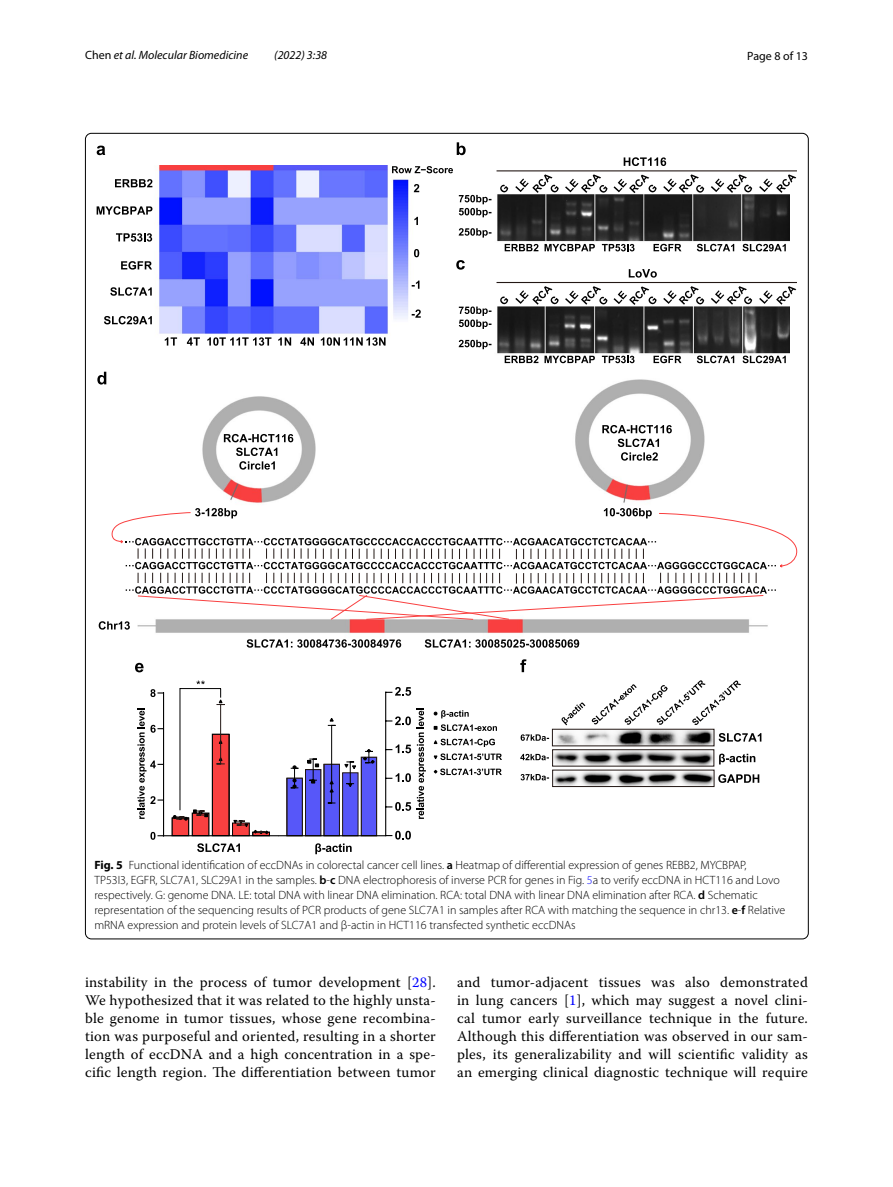
<style>
.page{position:relative;width:893px;height:1187px;background:#fff}
.page>*{position:absolute;margin:0;border:0;box-sizing:border-box;transform-origin:0 0}
.t1{font:14.7px/18px "Warnock Pro";letter-spacing:.015em;color:#000;text-align:justify}
.t2{font:300 12px/15px "Myriad Pro";color:#000}
.t3{font:italic 12px "Myriad Pro";color:#000}
.t4{font:12px "Myriad Pro";color:#000}
.s1{font-style:normal}
.s2{font-weight:700}
.s3{font-weight:600}
.s4{color:#00f}
</style>
<div class="page">
<img style="left:137px;top:165px;width:653px;height:621px">
<svg style="left:97px;top:146px;width:8px;height:9px"></svg>
<svg style="left:165px;top:337px;width:12px;height:8px"></svg>
<svg style="left:187px;top:337px;width:13px;height:8px"></svg>
<svg style="left:207px;top:337px;width:64px;height:9px"></svg>
<svg style="left:278px;top:337px;width:13px;height:8px"></svg>
<svg style="left:300px;top:337px;width:14px;height:8px"></svg>
<svg style="left:321px;top:337px;width:65px;height:9px"></svg>
<svg style="left:115px;top:179px;width:37px;height:8px"></svg>
<svg style="left:97px;top:206px;width:55px;height:9px"></svg>
<svg style="left:116px;top:233px;width:36px;height:8px"></svg>
<svg style="left:121px;top:261px;width:31px;height:8px"></svg>
<svg style="left:110px;top:287px;width:42px;height:9px"></svg>
<svg style="left:104px;top:316px;width:48px;height:8px"></svg>
<svg style="left:392px;top:166px;width:61px;height:7px"></svg>
<svg style="left:414px;top:184px;width:5px;height:8px"></svg>
<svg style="left:412px;top:309px;width:9px;height:9px"></svg>
<svg style="left:414px;top:249px;width:5px;height:8px"></svg>
<svg style="left:414px;top:217px;width:4px;height:8px"></svg>
<svg style="left:412px;top:280px;width:7px;height:9px"></svg>
<svg style="left:457px;top:142px;width:9px;height:13px"></svg>
<svg style="left:456px;top:260px;width:9px;height:9px"></svg>
<svg style="left:500px;top:185px;width:8px;height:7px"></svg>
<svg style="left:224px;top:434px;width:69px;height:35px"></svg>
<svg style="left:602px;top:425px;width:70px;height:35px"></svg>
<svg style="left:604px;top:508px;width:48px;height:4px"></svg>
<svg style="left:195px;top:508px;width:42px;height:4px"></svg>
<svg style="left:425px;top:639px;width:154px;height:8px"></svg>
<svg style="left:111px;top:512px;width:686px;height:108px"></svg>
<svg style="left:247px;top:639px;width:154px;height:8px"></svg>
<svg style="left:99px;top:538px;width:677px;height:91px"></svg>
<svg style="left:97px;top:371px;width:9px;height:13px"></svg>
<svg style="left:505px;top:244px;width:33px;height:7px"></svg>
<svg style="left:544px;top:244px;width:51px;height:7px"></svg>
<svg style="left:602px;top:244px;width:33px;height:7px"></svg>
<svg style="left:653px;top:244px;width:28px;height:7px"></svg>
<svg style="left:697px;top:244px;width:37px;height:7px"></svg>
<svg style="left:743px;top:244px;width:43px;height:7px"></svg>
<svg style="left:459px;top:228px;width:32px;height:9px"></svg>
<svg style="left:459px;top:195px;width:32px;height:22px"></svg>
<svg style="left:624px;top:157px;width:42px;height:9px"></svg>
<hr style="left:497px;top:170px;width:300px;height:1px;background:#231815">
<div style="left:252px;top:831px;width:18px;height:4px;border:1px solid #000"></div>
<svg style="left:232px;top:822px;width:17px;height:13px"></svg>
<div style="left:212px;top:734px;width:17px;height:101px;background:#f94040"></div>
<div style="left:212px;top:734px;width:17px;height:101px;border:1px solid #000"></div>
<div style="left:192px;top:813px;width:17px;height:22px;background:#f94040"></div>
<div style="left:192px;top:812px;width:17px;height:23px;border:1px solid #000"></div>
<div style="left:172px;top:817px;width:17px;height:18px;background:#f94040"></div>
<div style="left:172px;top:817px;width:17px;height:18px;border:1px solid #000"></div>
<hr style="left:163px;top:835px;width:116px;height:1px;background:#000">
<hr style="left:163px;top:692px;width:1px;height:144px;background:#000">
<svg style="left:150px;top:831px;width:14px;height:8px"></svg>
<svg style="left:150px;top:689px;width:14px;height:8px"></svg>
<svg style="left:233px;top:819px;width:36px;height:15px"></svg>
<svg style="left:173px;top:809px;width:35px;height:11px"></svg>
<svg style="left:197px;top:843px;width:43px;height:9px"></svg>
<svg style="left:137px;top:708px;width:26px;height:110px"></svg>
<svg style="left:196px;top:680px;width:9px;height:4px"></svg>
<hr style="left:180px;top:688px;width:1px;height:122px;background:#000">
<hr style="left:180px;top:688px;width:41px;height:1px;background:#000">
<svg style="left:216px;top:688px;width:10px;height:76px"></svg>
<div style="left:361px;top:757px;width:16px;height:78px;background:#5757f9"></div>
<div style="left:361px;top:756px;width:16px;height:80px;border:1px solid #231815"></div>
<div style="left:342px;top:772px;width:16px;height:64px;background:#5757f9;border:1px solid #231815"></div>
<div style="left:324px;top:764px;width:15px;height:71px;background:#5757f9"></div>
<div style="left:324px;top:764px;width:16px;height:72px;border:1px solid #231815"></div>
<div style="left:305px;top:769px;width:16px;height:66px;background:#5757f9"></div>
<div style="left:305px;top:769px;width:16px;height:67px;border:1px solid #231815"></div>
<div style="left:287px;top:778px;width:15px;height:57px;background:#5757f9"></div>
<div style="left:287px;top:777px;width:16px;height:59px;border:1px solid #231815"></div>
<hr style="left:278px;top:835px;width:107px;height:1px;background:#000">
<hr style="left:385px;top:691px;width:1px;height:145px;background:#000">
<svg style="left:386px;top:830px;width:25px;height:9px"></svg>
<svg style="left:386px;top:802px;width:25px;height:8px"></svg>
<svg style="left:386px;top:773px;width:25px;height:9px"></svg>
<svg style="left:386px;top:744px;width:25px;height:9px"></svg>
<svg style="left:386px;top:716px;width:25px;height:9px"></svg>
<svg style="left:386px;top:687px;width:25px;height:8px"></svg>
<svg style="left:363px;top:748px;width:12px;height:15px"></svg>
<svg style="left:344px;top:761px;width:12px;height:26px"></svg>
<svg style="left:327px;top:717px;width:9px;height:86px"></svg>
<svg style="left:307px;top:758px;width:12px;height:25px"></svg>
<svg style="left:290px;top:765px;width:9px;height:23px"></svg>
<svg style="left:417px;top:708px;width:9px;height:110px"></svg>
<svg style="left:434px;top:710px;width:35px;height:8px"></svg>
<svg style="left:434px;top:724px;width:63px;height:7px"></svg>
<svg style="left:433px;top:738px;width:62px;height:9px"></svg>
<svg style="left:434px;top:753px;width:68px;height:7px"></svg>
<svg style="left:433px;top:768px;width:69px;height:7px"></svg>
<svg style="left:315px;top:843px;width:37px;height:11px"></svg>
<svg style="left:520px;top:680px;width:241px;height:107px"></svg>
<svg style="left:135px;top:662px;width:9px;height:10px"></svg>
<svg style="left:520px;top:659px;width:6px;height:13px"></svg>
<svg style="left:515px;top:174px;width:44px;height:19px"></svg>
<svg style="left:565px;top:174px;width:42px;height:19px"></svg>
<svg style="left:613px;top:175px;width:44px;height:18px"></svg>
<svg style="left:663px;top:174px;width:41px;height:19px"></svg>
<svg style="left:711px;top:174px;width:41px;height:19px"></svg>
<svg style="left:759px;top:174px;width:37px;height:19px"></svg>
<svg style="left:459px;top:340px;width:32px;height:9px"></svg>
<svg style="left:459px;top:306px;width:32px;height:23px"></svg>
<svg style="left:629px;top:269px;width:28px;height:8px"></svg>
<hr style="left:497px;top:282px;width:300px;height:1px;background:#231815">
<svg style="left:500px;top:296px;width:8px;height:8px"></svg>
<svg style="left:505px;top:355px;width:33px;height:8px"></svg>
<svg style="left:544px;top:355px;width:51px;height:8px"></svg>
<svg style="left:602px;top:355px;width:33px;height:8px"></svg>
<svg style="left:653px;top:355px;width:28px;height:8px"></svg>
<svg style="left:697px;top:355px;width:37px;height:8px"></svg>
<svg style="left:743px;top:355px;width:43px;height:8px"></svg>
<svg style="left:515px;top:286px;width:44px;height:19px"></svg>
<svg style="left:565px;top:286px;width:42px;height:19px"></svg>
<svg style="left:613px;top:286px;width:44px;height:19px"></svg>
<svg style="left:663px;top:286px;width:41px;height:19px"></svg>
<svg style="left:711px;top:286px;width:41px;height:19px"></svg>
<svg style="left:759px;top:286px;width:37px;height:19px"></svg>
<p class="t3" style="left:85px;top:48px;width:165px"><span class="s1">Chen</span> et al. Molecular Biomedicine</p>
<p class="t3" style="left:274px;top:48px;width:54px">(2022) 3:38</p>
<p class="t4" style="left:747px;top:48px;width:62px">Page 8 of 13</p>
<p class="t2" style="left:94px;top:858px;width:692px"><span class="s2">Fig. 5</span> Functional identification of eccDNAs in colorectal cancer cell lines. <span class="s3">a</span> Heatmap of differential expression of genes REBB2, MYCBPAP,<br>TP53I3, EGFR, SLC7A1, SLC29A1 in the samples. <span class="s3">b</span>-<span class="s3">c</span> DNA electrophoresis of inverse PCR for genes in Fig. <span class="s4">5</span>a to verify eccDNA in HCT116 and Lovo respectively. G: genome DNA. LE: total DNA with linear DNA elimination. RCA: total DNA with linear DNA elimination after RCA. <span class="s3">d</span> Schematic representation of the sequencing results of PCR products of gene SLC7A1 in samples after RCA with matching the sequence in chr13. <span class="s3">e</span>-<span class="s3">f</span> Relative mRNA expression and protein levels of SLC7A1 and β-actin in HCT116 transfected synthetic eccDNAs</p>
<p class="t1" style="left:85px;top:972px;width:352px">instability in the process of tumor development [<span class="s4">28</span>].<br>We hypothesized that it was related to the highly unsta&shy;ble genome in tumor tissues, whose gene recombina&shy;tion was purposeful and oriented, resulting in a shorter length of eccDNA and a high concentration in a spe&shy;cific length region. The differentiation between tumor</p>
<p class="t1" style="left:457px;top:972px;width:352px">and tumor-adjacent tissues was also demonstrated in lung cancers [<span class="s4">1</span>], which may suggest a novel clini&shy;cal tumor early surveillance technique in the future.<br>Although this differentiation was observed in our sam&shy;ples, its generalizability and will scientific validity as an emerging clinical diagnostic technique will require</p>
</div>
